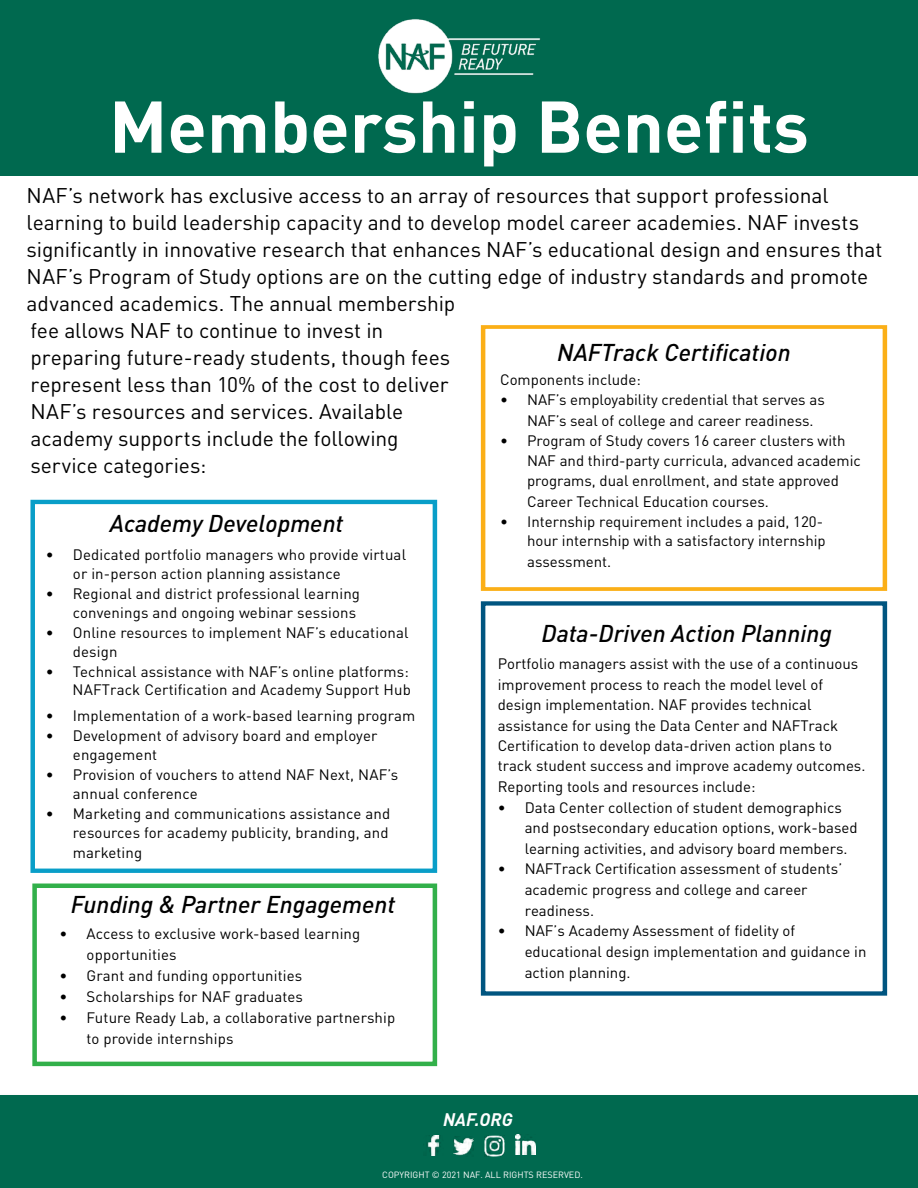
<style>
.page{position:relative;width:918px;height:1188px;background:#fff}
.page>*{position:absolute;margin:0;border:0;box-sizing:border-box;transform-origin:0 0}
.t1{font:700 72px "DINOT";color:#fff}
.t2{font:italic 500 24px "DINOT";color:#000}
.t3{font:italic 500 24px "DINOT";color:#000101}
.t4{font:21px/27px "DINOT";letter-spacing:-.005em;color:#000}
.t5{font:italic 700 18px "DINOT";color:#fefefe}
.t6{font:15px/19.5px "DINOT";color:#000}
.t7{font:9px "DINOT";color:#fff}
</style>
<div class="page">
<div style="left:0;top:0;width:918px;height:175px;background:#00694f"></div>
<div style="left:0;top:1093px;width:918px;height:95px;background:#000;opacity:.47"></div>
<div style="left:0;top:1096px;width:918px;height:92px;background:#00694f"></div>
<img style="left:427px;top:1136px;width:13px;height:20px">
<img style="left:516px;top:1135px;width:19px;height:20px">
<img style="left:453px;top:1137px;width:20px;height:19px">
<img style="left:484px;top:1136px;width:21px;height:21px">
<div style="left:31px;top:500px;width:406px;height:373px;border:4px solid #099ec8"></div>
<div style="left:481px;top:325px;width:406px;height:266px;border:4px solid #fbaf17"></div>
<div style="left:32px;top:884px;width:405px;height:182px;border:5px solid #32b04a"></div>
<div style="left:481px;top:601px;width:406px;height:395px;border:4px solid #005580"></div>
<img style="left:378px;top:19px;width:163px;height:75px">
<h1 class="t1" style="left:109px;top:80px;width:701px">Membership Benefits</h1>
<p class="t4" style="left:27px;top:181px;width:857px">NAF’s network has exclusive access to an array of resources that support professional learning to build leadership capacity and to develop model career academies. NAF invests significantly in innovative research that enhances NAF’s educational design and ensures that NAF’s Program of Study options are on the cutting edge of industry standards and promote advanced academics. The annual membership</p>
<h3 class="t4" style="left:30px;top:317px;width:421px">fee allows NAF to continue to invest in preparing future-ready students, though fees represent less than 10% of the cost to deliver NAF’s resources and services. Available academy supports include the following service categories:</h3>
<h2 class="t2" style="left:110px;top:508px;width:235px">Academy Development</h2>
<p class="t6" style="left:73px;top:544px;width:335px;text-indent:-27px">• Dedicated portfolio managers who provide virtual or in-person action planning assistance</p>
<p class="t6" style="left:46px;top:583px;width:316px;text-align:right">• Regional and district professional learning convenings and ongoing webinar sessions</p>
<p class="t6" style="left:73px;top:622px;width:337px;text-indent:-27px">• Online resources to implement NAF’s educational design</p>
<p class="t6" style="left:46px;top:662px;width:367px;line-height:18.6px;text-align:right">• Technical assistance with NAF’s online platforms:<br>NAFTrack Certification and Academy Support Hub</p>
<p class="t6" style="left:46px;top:706px;width:371px">• Implementation of a work-based learning program</p>
<p class="t6" style="left:73px;top:725px;width:306px;text-indent:-27px">• Development of advisory board and employer engagement</p>
<p class="t6" style="left:73px;top:764px;width:327px;text-indent:-27px">• Provision of vouchers to attend NAF Next, NAF’s annual conference</p>
<p class="t6" style="left:73px;top:803px;width:319px;text-align:justify;text-indent:-27px">• Marketing and communications assistance and resources for academy publicity, branding, and marketing</p>
<h2 class="t2" style="left:71px;top:890px;width:326px">Funding &amp; Partner Engagement</h2>
<p class="t6" style="left:87px;top:923px;width:275px;line-height:21px;text-indent:-27px">• Access to exclusive work-based learning opportunities</p>
<p class="t6" style="left:60px;top:966px;width:244px">• Grant and funding opportunities</p>
<p class="t6" style="left:60px;top:987px;width:245px">• Scholarships for NAF graduates</p>
<p class="t6" style="left:87px;top:1007px;width:310px;line-height:21px;text-indent:-27px">• Future Ready Lab, a collaborative partnership to provide internships</p>
<h2 class="t3" style="left:557px;top:337px;width:235px">NAFTrack Certification</h2>
<p class="t6" style="left:500px;top:370px;width:142px">Components include:</p>
<p class="t6" style="left:527px;top:389px;width:299px;line-height:20.2px;text-indent:-27px">• NAF’s employability credential that serves as<br>NAF’s seal of college and career readiness.</p>
<p class="t6" style="left:527px;top:430px;width:335px;line-height:20.2px;text-indent:-27px">• Program of Study covers 16 career clusters with NAF and third-party curricula, advanced academic programs, dual enrollment, and state approved Career Technical Education courses.</p>
<p class="t6" style="left:500px;top:511px;width:327px;text-align:right">• Internship requirement includes a paid, 120- hour internship with a satisfactory internship</p>
<p class="t6" style="left:527px;top:552px;width:86px">assessment.</p>
<h2 class="t2" style="left:542px;top:618px;width:292px">Data-Driven Action Planning</h2>
<p class="t6" style="left:498px;top:653px;width:369px;line-height:20.4px">Portfolio managers assist with the use of a continuous improvement process to reach the model level of design implementation. NAF provides technical assistance for using the Data Center and NAFTrack Certification to develop data-driven action plans to track student success and improve academy outcomes.<br>Reporting tools and resources include:</p>
<p class="t6" style="left:525px;top:797px;width:334px;line-height:20.7px;text-indent:-27px">• Data Center collection of student demographics and postsecondary education options, work-based learning activities, and advisory board members.</p>
<p class="t6" style="left:525px;top:858px;width:319px;line-height:21px;text-indent:-27px">• NAFTrack Certification assessment of students’ academic progress and college and career readiness.</p>
<p class="t6" style="left:525px;top:920px;width:343px;line-height:21px;text-indent:-27px">• NAF’s Academy Assessment of fidelity of educational design implementation and guidance in action planning.</p>
<p class="t5" style="left:443px;top:1108px;width:71px">NAF.ORG</p>
<p class="t7" style="left:382px;top:1169px;width:202px">COPYRIGHT © 2021 NAF. ALL RIGHTS RESERVED.</p>
</div>
